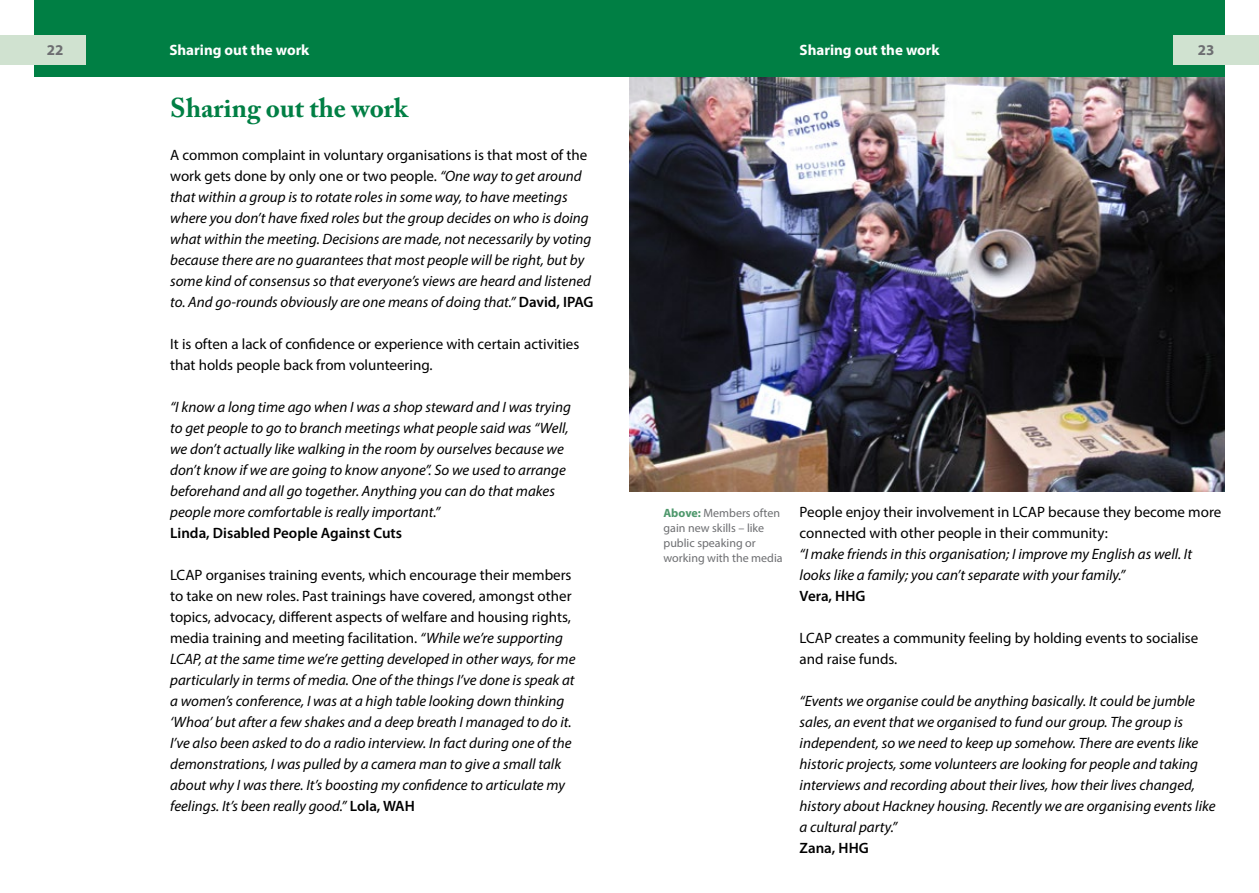
<style>
.page{position:relative;width:1259px;height:893px;background:#fff}
.page>*{position:absolute;margin:0;border:0;box-sizing:border-box;transform-origin:0 0}
.t1{font:700 27px "Adobe Caslon Pro";color:#007f44}
.t2{font:italic 15px/21px "Myriad Pro";color:#000}
.t3{font:15px/21px "Myriad Pro";color:#000}
.t4{font:600 15px "Myriad Pro";color:#000}
.t5{font:700 15px "Myriad Pro";color:#fff}
.t6{font:700 15px "Myriad Pro";color:#6d6e71}
.t7{font:12px/15px "Myriad Pro";color:#6d6e71}
.s1{font-style:normal}
.s2{font-weight:600;font-style:normal}
.s3{font-weight:700;color:#4e986c}
</style>
<div class="page">
<img style="left:629px;top:76px;width:596px;height:416px">
<div style="left:34px;top:0;width:1191px;height:76px;background:#007f44"></div>
<div style="left:0;top:35px;width:85px;height:30px;background:#d0e2d0"></div>
<div style="left:1173px;top:35px;width:86px;height:30px;background:#d0e2d0"></div>
<p class="t5" style="left:169px;top:40px;width:141px">Sharing out the work</p>
<p class="t5" style="left:799px;top:40px;width:141px">Sharing out the work</p>
<h1 class="t1" style="left:170px;top:92px;width:239px">Sharing out the work</h1>
<p class="t2" style="left:170px;top:144px;width:425px"><span class="s1">A common complaint in voluntary organisations is that most of the work gets done by only one or two people.</span> “One way to get around that within a group is to rotate roles in some way, to have meetings where you don’t have fixed roles but the group decides on who is doing what within the meeting. Decisions are made, not necessarily by voting because there are no guarantees that most people will be right, but by some kind of consensus so that everyone’s views are heard and listened to. And go-rounds obviously are one means of doing that.” <span class="s2">David, IPAG</span></p>
<p class="t3" style="left:170px;top:333px;width:411px">It is often a lack of confidence or experience with certain activities that holds people back from volunteering.</p>
<p class="t2" style="left:170px;top:396px;width:402px">“I know a long time ago when I was a shop steward and I was trying to get people to go to branch meetings what people said was “Well, we don’t actually like walking in the room by ourselves because we don’t know if we are going to know anyone”. So we used to arrange beforehand and all go together. Anything you can do that makes people more comfortable is really important.”</p>
<p class="t4" style="left:170px;top:523px;width:233px">Linda, Disabled People Against Cuts</p>
<p class="t2" style="left:170px;top:564px;width:407px"><span class="s1">LCAP organises training events, which encourage their members to take on new roles. Past trainings have covered, amongst other topics, advocacy, different aspects of welfare and housing rights, media training and meeting facilitation.</span> “While we’re supporting LCAP, at the same time we’re getting developed in other ways, for me particularly in terms of media. One of the things I’ve done is speak at a women’s conference, I was at a high table looking down thinking ‘Whoa’ but after a few shakes and a deep breath I managed to do it.<br>I’ve also been asked to do a radio interview. In fact during one of the demonstrations, I was pulled by a camera man to give a small talk about why I was there. It’s boosting my confidence to articulate my feelings. It’s been really good.” <span class="s2">Lola, WAH</span></p>
<p class="t6" style="left:47px;top:40px;width:18px">22</p>
<p class="t6" style="left:1197px;top:40px;width:18px">23</p>
<p class="t3" style="left:799px;top:501px;width:423px">People enjoy their involvement in LCAP because they become more connected with other people in their community:</p>
<p class="t2" style="left:799px;top:543px;width:394px">“I make friends in this organisation; I improve my English as well. It looks like a family; you can’t separate with your family.”</p>
<p class="t4" style="left:799px;top:586px;width:67px">Vera, HHG</p>
<p class="t3" style="left:799px;top:627px;width:400px">LCAP creates a community feeling by holding events to socialise and raise funds.</p>
<p class="t2" style="left:799px;top:690px;width:417px">“Events we organise could be anything basically. It could be jumble sales, an event that we organised to fund our group. The group is independent, so we need to keep up somehow. There are events like historic projects, some volunteers are looking for people and taking interviews and recording about their lives, how their lives changed, history about Hackney housing. Recently we are organising events like a cultural party.”</p>
<p class="t4" style="left:799px;top:838px;width:71px">Zana, HHG</p>
<p class="t7" style="left:663px;top:505px;width:121px"><span class="s3">Above:</span> Members often gain new skills – like public speaking or working with the media</p>
</div>
